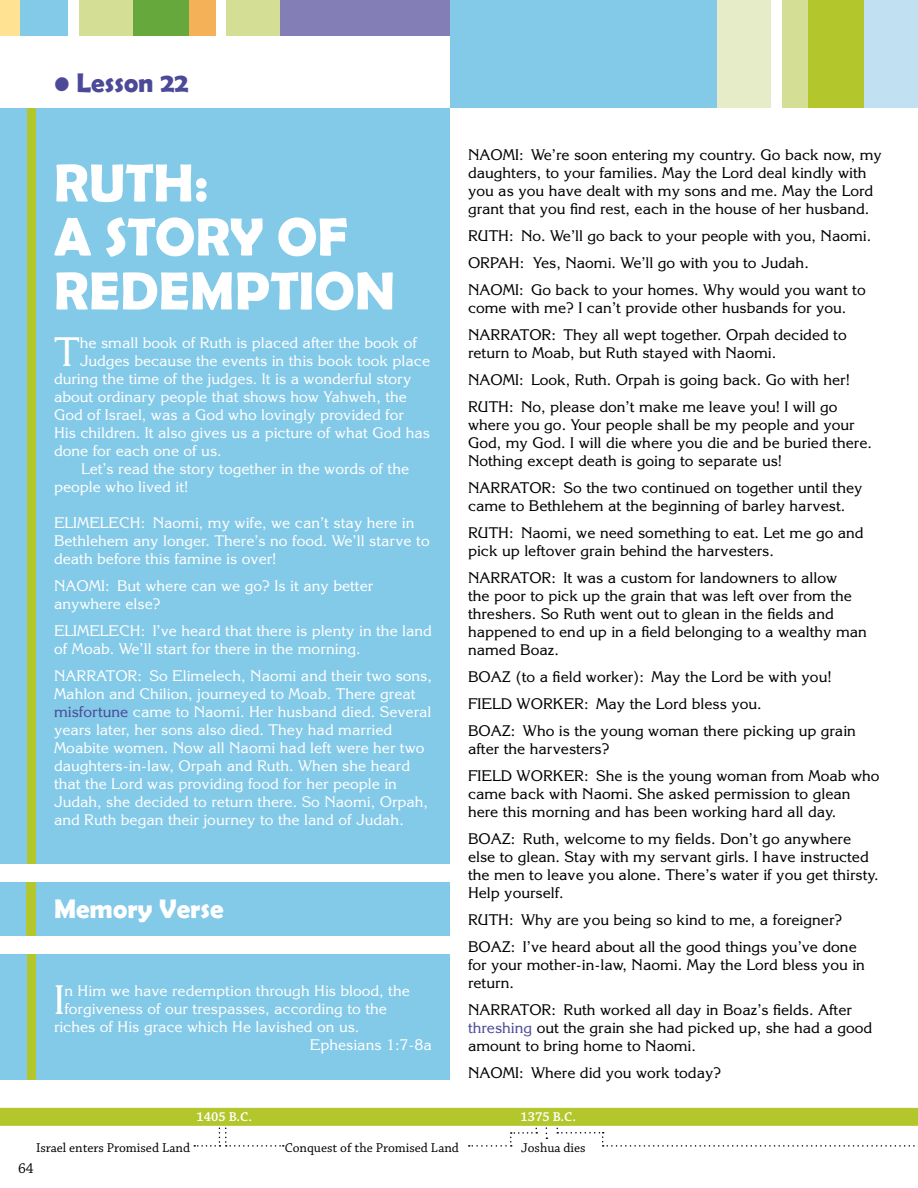
<style>
.page{position:relative;width:918px;height:1188px;background:#fff}
.page>*{position:absolute;margin:0;border:0;box-sizing:border-box;transform-origin:0 0}
.t1{font:700 54px/54px "Berlin Sans FB Demi";color:#fff}
.t2{font:40.2px "Korinna";color:#fff}
.t3{font:700 27px "Berlin Sans FB Demi";color:#fff}
.t4{font:700 27px "Berlin Sans FB Demi";color:#4c4a98}
.t5{font:15px/18px "Korinna";color:#000}
.t6{font:15px/18px "Korinna";color:#fff}
.t7{font:15px "Chaparral Pro";color:#000}
.t8{font:13.5px "Chaparral Pro";color:#000}
.t9{font:600 13.5px "Chaparral Pro";color:#fff}
.s1{color:#4c4a98}
</style>
<div class="page">
<svg style="left:556px;top:1127px;width:362px;height:20px"></svg>
<svg style="left:469px;top:1127px;width:68px;height:20px"></svg>
<svg style="left:194px;top:1127px;width:90px;height:20px"></svg>
<div style="left:230px;top:0;width:227px;height:36px;background:#847eb6"></div>
<div style="left:450px;top:0;width:317px;height:108px;background:#83c9e8"></div>
<div style="left:717px;top:0;width:54px;height:108px;background:#e6ecc7"></div>
<div style="left:782px;top:0;width:27px;height:108px;background:#d4de95"></div>
<div style="left:808px;top:0;width:57px;height:108px;background:#b3c72d"></div>
<div style="left:226px;top:0;width:54px;height:36px;background:#d4de95"></div>
<div style="left:188px;top:0;width:27px;height:36px;background:#f4b158"></div>
<div style="left:133px;top:0;width:56px;height:36px;background:#67a83c"></div>
<div style="left:80px;top:0;width:54px;height:36px;background:#d4de95"></div>
<div style="left:1px;top:0;width:67px;height:36px;background:#83c9e8"></div>
<div style="left:0;top:0;width:20px;height:36px;background:#ffe392"></div>
<div style="left:0;top:882px;width:450px;height:54px;background:#83c9e8"></div>
<div style="left:0;top:108px;width:450px;height:756px;background:#83c9e8"></div>
<div style="left:27px;top:108px;width:9px;height:756px;background:#b3c72d"></div>
<div style="left:0;top:954px;width:450px;height:126px;background:#83c9e8"></div>
<div style="left:27px;top:954px;width:9px;height:126px;background:#b3c72d"></div>
<div style="left:27px;top:882px;width:9px;height:54px;background:#b3c72d"></div>
<div style="left:0;top:1108px;width:918px;height:18px;background:#b3c72d"></div>
<div style="left:864px;top:0;width:54px;height:108px;background:#c1e1f2"></div>
<h3 class="t4" style="left:54px;top:68px;width:136px">• Lesson 22</h3>
<h1 class="t1" style="left:54px;top:155px;width:343px">RUTH:<br>A STORY OF<br>REDEMPTION</h1>
<h2 class="t2" style="left:54px;top:326px;width:27px">T</h2>
<p class="t6" style="left:80px;top:333px;width:339px">he small book of Ruth is placed after the book of</p>
<p class="t6" style="left:80px;top:351px;width:352px">Judges because the events in this book took place</p>
<p class="t6" style="left:54px;top:369px;width:359px">during the time of the judges. It is a wonderful story</p>
<p class="t6" style="left:54px;top:387px;width:354px">about ordinary people that shows how Yahweh, the</p>
<p class="t6" style="left:54px;top:405px;width:351px">God of Israel, was a God who lovingly provided for</p>
<p class="t6" style="left:54px;top:423px;width:378px">His children. It also gives us a picture of what God has</p>
<p class="t6" style="left:54px;top:441px;width:169px">done for each one of us.</p>
<p class="t6" style="left:81px;top:459px;width:330px">Let’s read the story together in the words of the</p>
<p class="t6" style="left:54px;top:477px;width:136px">people who lived it!</p>
<p class="t6" style="left:54px;top:513px;width:377px">ELIMELECH: Naomi, my wife, we can’t stay here in<br>Bethlehem any longer. There’s no food. We’ll starve to death before this famine is over!</p>
<p class="t6" style="left:54px;top:576px;width:321px">NAOMI: But where can we go? Is it any better anywhere else?</p>
<p class="t6" style="left:54px;top:621px;width:379px">ELIMELECH: I’ve heard that there is plenty in the land of Moab. We’ll start for there in the morning.</p>
<p class="t6" style="left:54px;top:666px;width:379px">NARRATOR: So Elimelech, Naomi and their two sons, Mahlon and Chilion, journeyed to Moab. There great <span class="s1">misfortune</span> came to Naomi. Her husband died. Several years later, her sons also died. They had married Moabite women. Now all Naomi had left were her two daughters-in-law, Orpah and Ruth. When she heard that the Lord was providing food for her people in Judah, she decided to return there. So Naomi, Orpah, and Ruth began their journey to the land of Judah.</p>
<h3 class="t3" style="left:54px;top:893px;width:171px">Memory Verse</h3>
<h2 class="t2" style="left:54px;top:975px;width:12px">I</h2>
<p class="t6" style="left:64px;top:982px;width:347px">n Him we have redemption through His blood, the</p>
<p class="t6" style="left:64px;top:1000px;width:324px">forgiveness of our trespasses, according to the</p>
<p class="t6" style="left:54px;top:1018px;width:307px">riches of His grace which He lavished on us.</p>
<p class="t6" style="left:310px;top:1036px;width:124px">Ephesians 1:7-8a</p>
<p class="t5" style="left:468px;top:145px;width:415px">NAOMI: We’re soon entering my country. Go back now, my daughters, to your families. May the Lord deal kindly with you as you have dealt with my sons and me. May the Lord grant that you find rest, each in the house of her husband.</p>
<p class="t5" style="left:468px;top:222px;width:405px;line-height:27px">RUTH: No. We’ll go back to your people with you, Naomi.<br>ORPAH: Yes, Naomi. We’ll go with you to Judah.<br>NAOMI: Go back to your homes. Why would you want to</p>
<p class="t5" style="left:468px;top:294px;width:380px;line-height:27px">come with me? I can’t provide other husbands for you.<br>NARRATOR: They all wept together. Orpah decided to</p>
<p class="t5" style="left:468px;top:339px;width:383px;line-height:27px">return to Moab, but Ruth stayed with Naomi.<br>NAOMI: Look, Ruth. Orpah is going back. Go with her!<br>RUTH: No, please don’t make me leave you! I will go</p>
<p class="t5" style="left:468px;top:415px;width:405px">where you go. Your people shall be my people and your<br>God, my God. I will die where you die and be buried there.<br>Nothing except death is going to separate us!</p>
<p class="t5" style="left:468px;top:478px;width:396px">NARRATOR: So the two continued on together until they came to Bethlehem at the beginning of barley harvest.</p>
<p class="t5" style="left:468px;top:523px;width:397px">RUTH: Naomi, we need something to eat. Let me go and pick up leftover grain behind the harvesters.</p>
<p class="t5" style="left:468px;top:568px;width:400px">NARRATOR: It was a custom for landowners to allow<br>the poor to pick up the grain that was left over from the threshers. So Ruth went out to glean in the fields and happened to end up in a field belonging to a wealthy man named Boaz.</p>
<p class="t5" style="left:468px;top:663px;width:389px;line-height:27px">BOAZ (to a field worker): May the Lord be with you!<br>FIELD WORKER: May the Lord bless you.<br>BOAZ: Who is the young woman there picking up grain</p>
<p class="t5" style="left:468px;top:735px;width:413px;line-height:27px">after the harvesters?<br>FIELD WORKER: She is the young woman from Moab who</p>
<p class="t5" style="left:468px;top:784px;width:384px">came back with Naomi. She asked permission to glean here this morning and has been working hard all day.</p>
<p class="t5" style="left:468px;top:829px;width:412px">BOAZ: Ruth, welcome to my fields. Don’t go anywhere else to glean. Stay with my servant girls. I have instructed the men to leave you alone. There’s water if you get thirsty.<br>Help yourself.</p>
<p class="t5" style="left:468px;top:906px;width:390px;line-height:27px">RUTH: Why are you being so kind to me, a foreigner?<br>BOAZ: I’ve heard about all the good things you’ve done</p>
<p class="t5" style="left:468px;top:955px;width:399px">for your mother-in-law, Naomi. May the Lord bless you in return.</p>
<p class="t5" style="left:468px;top:1000px;width:406px">NARRATOR: Ruth worked all day in Boaz’s fields. After <span class="s1">threshing</span> out the grain she had picked up, she had a good amount to bring home to Naomi.</p>
<p class="t5" style="left:468px;top:1063px;width:255px">NAOMI: Where did you work today?</p>
<p class="t9" style="left:196px;top:1110px;width:57px">1405 B.C.</p>
<p class="t8" style="left:36px;top:1140px;width:156px">Israel enters Promised Land</p>
<p class="t7" style="left:18px;top:1160px;width:17px">64</p>
<p class="t8" style="left:285px;top:1140px;width:176px">Conquest of the Promised Land</p>
<p class="t9" style="left:520px;top:1109px;width:57px">1375 B.C.</p>
<p class="t8" style="left:521px;top:1140px;width:66px">Joshua dies</p>
</div>
